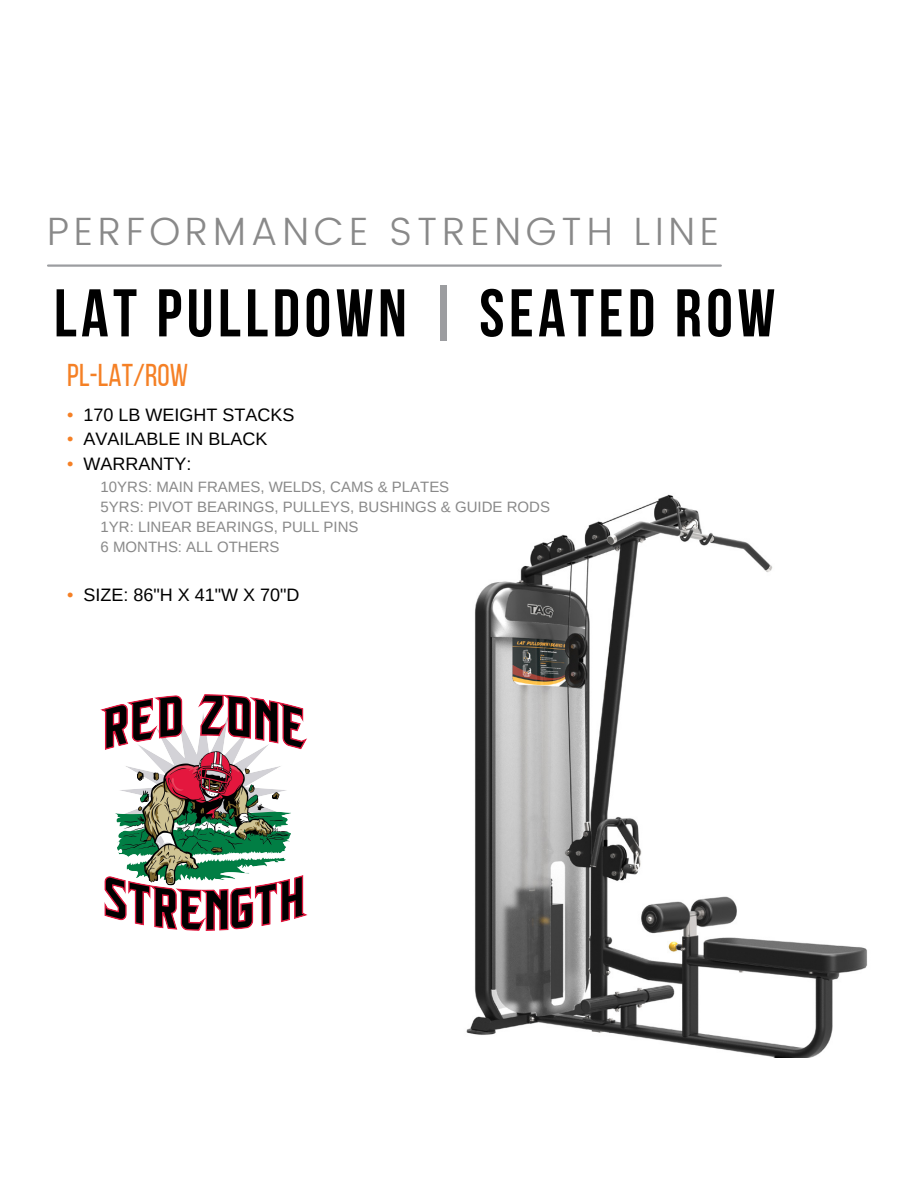
<style>
.page{position:relative;width:918px;height:1188px;background:#fff}
.page>*{position:absolute;margin:0;border:0;box-sizing:border-box;transform-origin:0 0}
.t1{font:700 67.2px "Bebas Neue";letter-spacing:.065em;color:#000}
.t2{font:300 39.45px "Poppins";letter-spacing:.12em;color:#898989}
.t3{font:31.5px "Bebas Neue";color:#f58025}
.t4{font:18px "Arimo";color:#000}
.t5{font:15px "Arimo";color:#898989}
.s1{color:#9c9da0}
.s2{color:#f58025}
</style>
<div class="page">
<hr style="left:48px;top:264px;width:673px;height:3px;background:#9c9da0">
<img style="left:466px;top:494px;width:401px;height:564px">
<img style="left:100px;top:694px;width:207px;height:237px">
<p class="t2" style="left:47px;top:209px;width:673px">PERFORMANCE STRENGTH LINE</p>
<p class="t1" style="left:54px;top:286px;width:723px">LAT PULLDOWN <span class="s1">|</span> SEATED ROW</p>
<p class="t3" style="left:67px;top:363px;width:122px">PL-LAT/ROW</p>
<p class="t4" style="left:67px;top:404px;width:229px"><span class="s2">•</span> 170 LB WEIGHT STACKS</p>
<p class="t4" style="left:67px;top:429px;width:202px"><span class="s2">•</span> AVAILABLE IN BLACK</p>
<p class="t4" style="left:67px;top:454px;width:126px"><span class="s2">•</span> WARRANTY:</p>
<p class="t5" style="left:101px;top:478px;width:350px">10YRS: MAIN FRAMES, WELDS, CAMS &amp; PLATES</p>
<p class="t5" style="left:101px;top:498px;width:451px">5YRS: PIVOT BEARINGS, PULLEYS, BUSHINGS &amp; GUIDE RODS</p>
<p class="t5" style="left:101px;top:518px;width:260px">1YR: LINEAR BEARINGS, PULL PINS</p>
<p class="t5" style="left:101px;top:539px;width:180px">6 MONTHS: ALL OTHERS</p>
<p class="t4" style="left:67px;top:584px;width:234px"><span class="s2">•</span> SIZE: 86"H X 41"W X 70"D</p>
</div>
